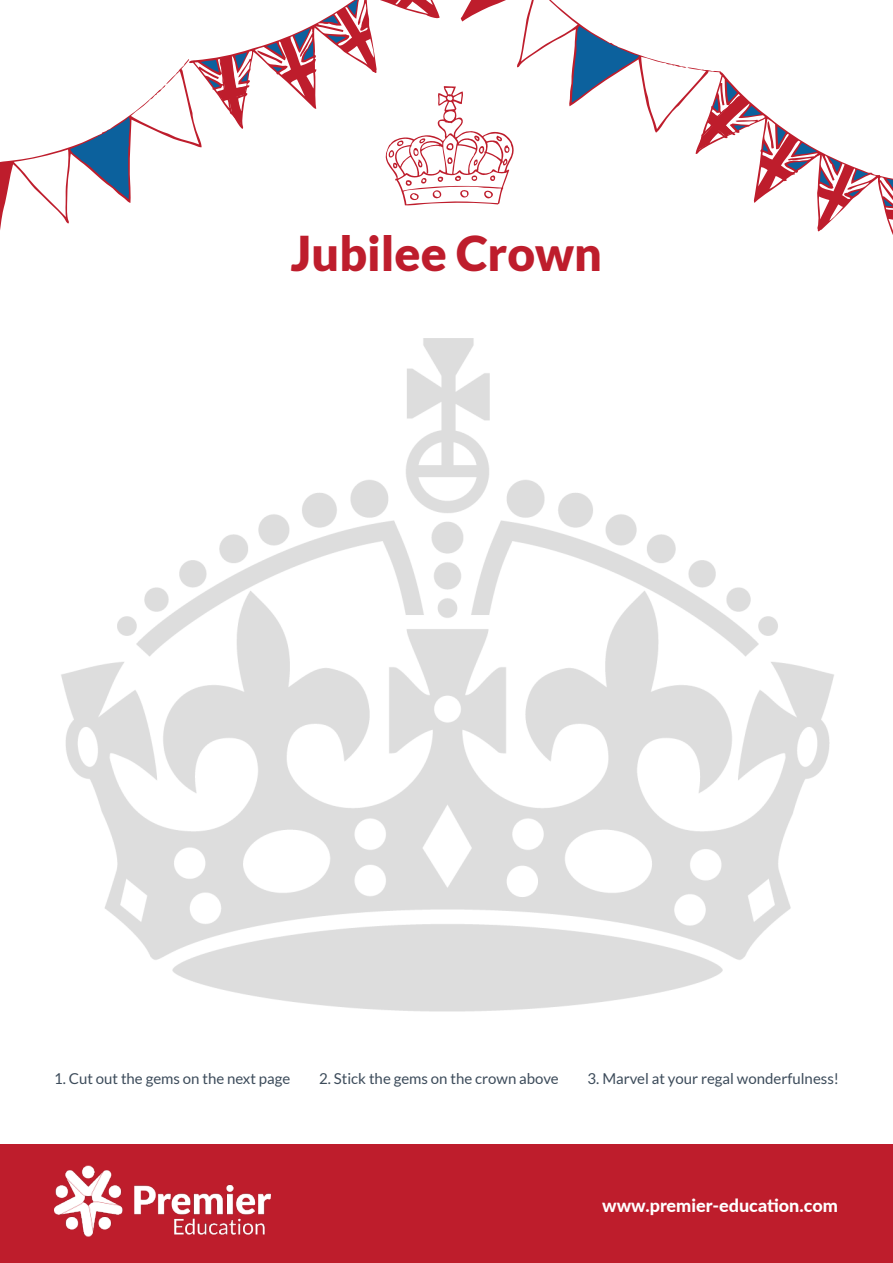
<style>
.page{position:relative;width:893px;height:1263px;background:#fff}
.page>*{position:absolute;margin:0;border:0;box-sizing:border-box;transform-origin:0 0}
.t1{font:900 48px "Lato";color:#be1d2c}
.t2{font:800 18px "Lato";color:#fff}
.t3{font:15px "Lato";color:#3c4b5a}
</style>
<div class="page">
<img style="left:1px;top:338px;width:892px;height:807px">
<svg style="left:0;top:59px;width:202px;height:292px"></svg>
<svg style="left:0;top:162px;width:11px;height:78px"></svg>
<svg style="left:70px;top:117px;width:60px;height:82px"></svg>
<div style="left:0;top:1145px;width:893px;height:118px;background:#be1d2c"></div>
<img style="left:54px;top:1166px;width:216px;height:71px">
<svg style="left:696px;top:172px;width:197px;height:206px"></svg>
<svg style="left:189px;top:0;width:679px;height:229px"></svg>
<svg style="left:883px;top:179px;width:10px;height:70px"></svg>
<p class="t1" style="left:291px;top:226px;width:313px">Jubilee Crown</p>
<p class="t3" style="left:54px;top:1070px;width:238px">1. Cut out the gems on the next page</p>
<p class="t3" style="left:319px;top:1070px;width:241px">2. Stick the gems on the crown above</p>
<p class="t3" style="left:588px;top:1070px;width:253px">3. Marvel at your regal wonderfulness!</p>
<p class="t2" style="left:602px;top:1192px;width:237px">www.premier-education.com</p>
</div>
